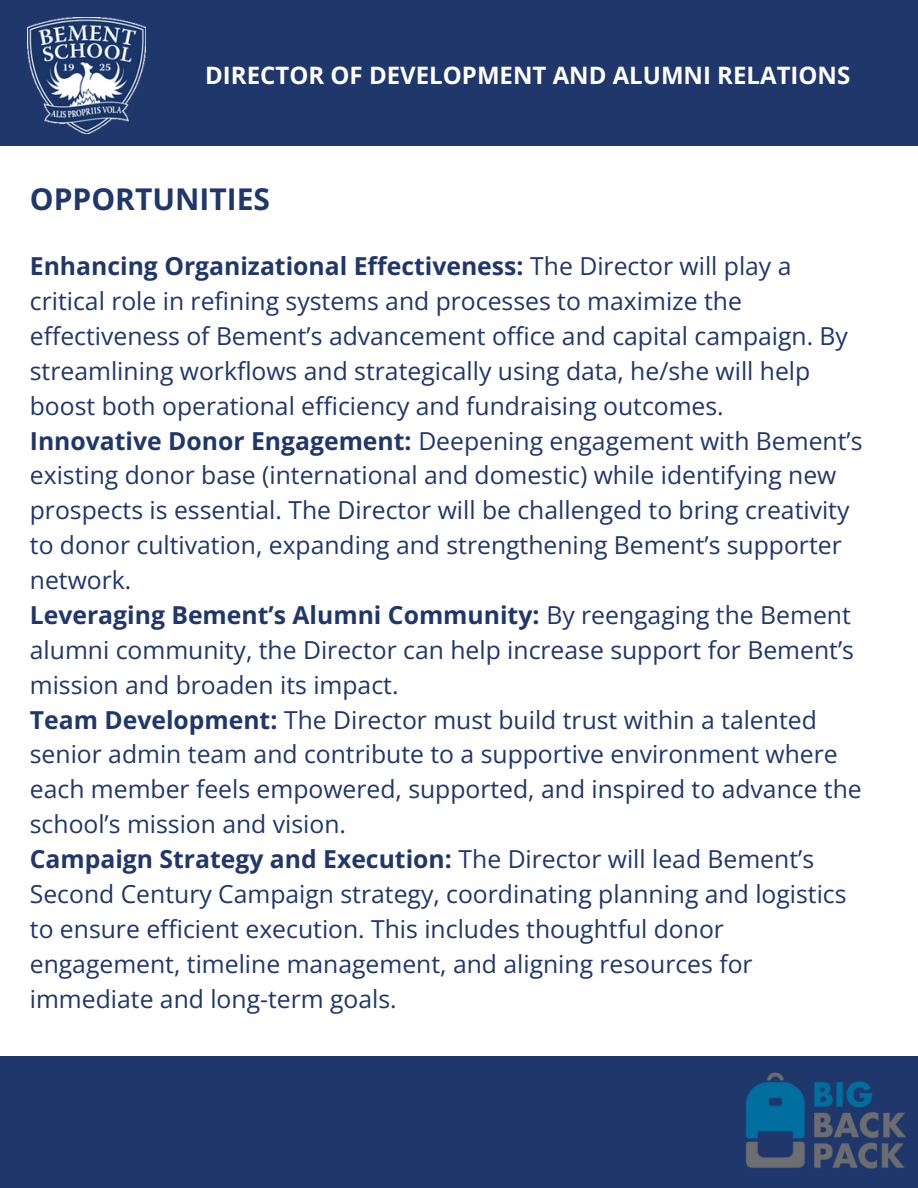
<style>
.page{position:relative;width:918px;height:1188px;background:#fff}
.page>*{position:absolute;margin:0;border:0;box-sizing:border-box;transform-origin:0 0}
.t1{font:700 30px "Open Sans";color:#20376c}
.t2{font:24.75px/34.8px "Open Sans";color:#20376c}
.t3{font:700 24px "Open Sans";color:#fff}
.s1{font-weight:700}
</style>
<div class="page">
<div style="left:0;top:1057px;width:918px;height:131px;background:#20376c"></div>
<img style="left:738px;top:1056px;width:176px;height:113px">
<div style="left:0;top:0;width:918px;height:146px;background:#20376c"></div>
<img style="left:28px;top:18px;width:118px;height:116px">
<p class="t3" style="left:205px;top:58px;width:647px">DIRECTOR OF DEVELOPMENT AND ALUMNI RELATIONS</p>
<p class="t1" style="left:30px;top:178px;width:242px">OPPORTUNITIES</p>
<h1 class="t2" style="left:30px;top:248px;width:820px"><span class="s1">Enhancing Organizational Effectiveness:</span> The Director will play a critical role in refining systems and processes to maximize the effectiveness of Bement’s advancement office and capital campaign. By streamlining workflows and strategically using data, he/she will help boost both operational efficiency and fundraising outcomes.</h1>
<p class="t2" style="left:30px;top:423px;width:834px"><span class="s1">Innovative Donor Engagement:</span> Deepening engagement with Bement’s existing donor base (international and domestic) while identifying new prospects is essential. The Director will be challenged to bring creativity to donor cultivation, expanding and strengthening Bement’s supporter network.</p>
<h3 class="t2" style="left:30px;top:597px;width:826px"><span class="s1">Leveraging Bement’s Alumni Community:</span> By reengaging the Bement alumni community, the Director can help increase support for Bement’s mission and broaden its impact.</h3>
<h2 class="t2" style="left:30px;top:702px;width:833px"><span class="s1">Team Development:</span> The Director must build trust within a talented senior admin team and contribute to a supportive environment where each member feels empowered, supported, and inspired to advance the school’s mission and vision.</h2>
<p class="t2" style="left:30px;top:841px;width:818px"><span class="s1">Campaign Strategy and Execution:</span> The Director will lead Bement’s Second Century Campaign strategy, coordinating planning and logistics to ensure efficient execution. This includes thoughtful donor engagement, timeline management, and aligning resources for immediate and long-term goals.</p>
</div>
